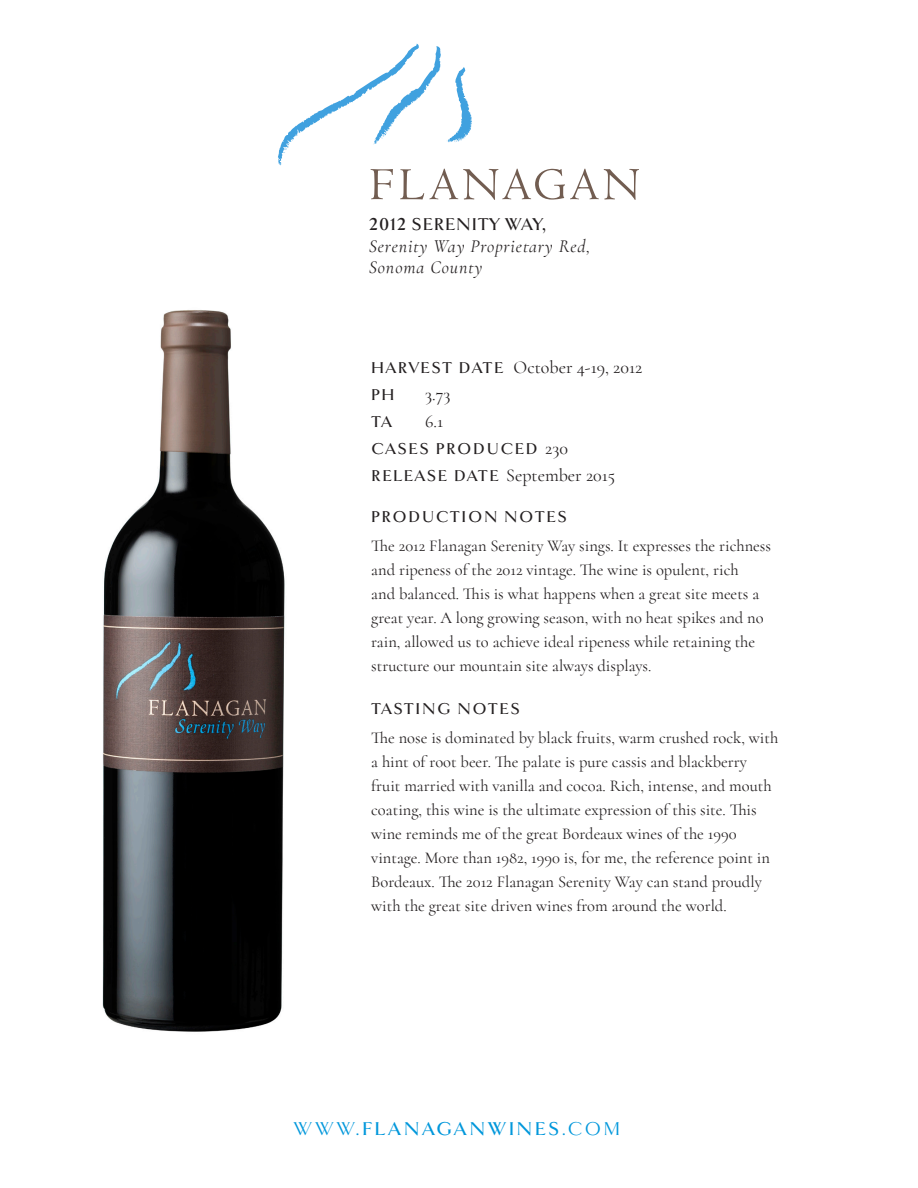
<style>
.page{position:relative;width:918px;height:1188px;background:#fff}
.page>*{position:absolute;margin:0;border:0;box-sizing:border-box;transform-origin:0 0}
.t1{font:700 19.5px "Goldenbook";letter-spacing:.135em;color:#0097db}
.t2{font:18px "Cormorant";color:#231f20}
.t3{font:italic 18px/21.6px "Cormorant";letter-spacing:.05em;color:#231f20}
.t4{font:700 18px "Goldenbook";letter-spacing:.05em;color:#231f20}
.t5{font:16.5px/24px "Cormorant";color:#231f20}
.t6{font:700 16.5px "Goldenbook";letter-spacing:.1em;color:#231f20}
.s1{font-family:"Goldenbook";font-weight:700;font-size:16.5px}
.s2{font-family:"Cormorant";font-weight:400;font-size:18px}
.s3{font-weight:400}
</style>
<div class="page">
<svg style="left:278px;top:44px;width:361px;height:156px"></svg>
<img style="left:102px;top:310px;width:183px;height:722px">
<p class="t4" style="left:369px;top:213px;width:179px">2012 SERENITY WAY,</p>
<p class="t3" style="left:369px;top:235px;width:223px">Serenity Way Proprietary Red,<br>Sonoma County</p>
<p class="t2" style="left:371px;top:356px;width:273px"><span class="s1">HARVEST DATE</span> October 4-19, 2012</p>
<p class="t6" style="left:371px;top:384px;width:25px">PH</p>
<p class="t2" style="left:425px;top:383px;width:27px">3.73</p>
<p class="t6" style="left:371px;top:411px;width:22px">TA</p>
<p class="t2" style="left:425px;top:410px;width:19px">6.1</p>
<p class="t6" style="left:371px;top:438px;width:198px">CASES PRODUCED <span class="s2">230</span></p>
<p class="t2" style="left:371px;top:464px;width:245px"><span class="s1">RELEASE DATE</span> September 2015</p>
<p class="t6" style="left:371px;top:507px;width:197px">PRODUCTION NOTES</p>
<p class="t5" style="left:371px;top:534px;width:401px">The 2012 Flanagan Serenity Way sings. It expresses the richness and ripeness of the 2012 vintage. The wine is opulent, rich<br>and balanced. This is what happens when a great site meets a great year. A long growing season, with no heat spikes and no rain, allowed us to achieve ideal ripeness while retaining the structure our mountain site always displays.</p>
<p class="t6" style="left:371px;top:698px;width:150px">TASTING NOTES</p>
<p class="t5" style="left:371px;top:725px;width:409px">The nose is dominated by black fruits, warm crushed rock, with a hint of root beer. The palate is pure cassis and blackberry fruit married with vanilla and cocoa. Rich, intense, and mouth coating, this wine is the ultimate expression of this site. This wine reminds me of the great Bordeaux wines of the 1990 vintage. More than 1982, 1990 is, for me, the reference point in Bordeaux. The 2012 Flanagan Serenity Way can stand proudly with the great site driven wines from around the world.</p>
<p class="t1" style="left:294px;top:1116px;width:327px"><span class="s3">WWW.</span>FLANAGANWINES<span class="s3">.COM</span></p>
</div>
